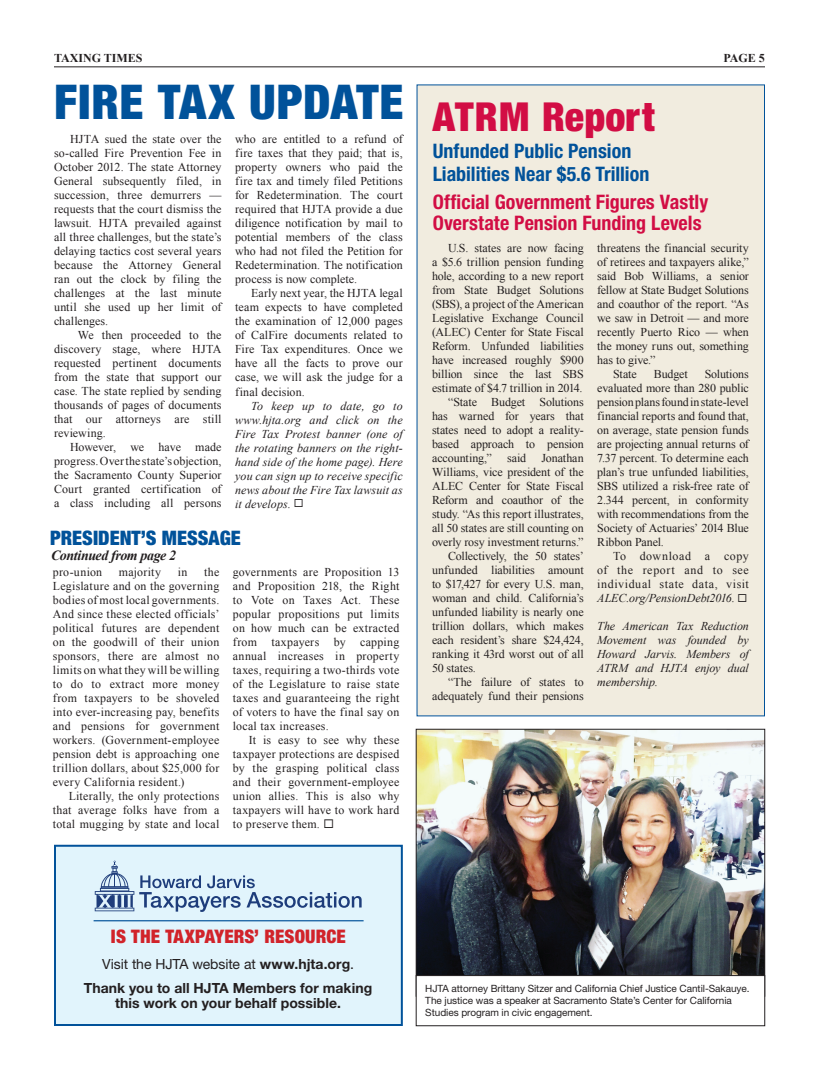
<style>
.page{position:relative;width:819px;height:1080px;background:#fff}
.page>*{position:absolute;margin:0;border:0;box-sizing:border-box;transform-origin:0 0}
.t1{font:900 condensed 48px "Helvetica Neue LT Std";letter-spacing:.01em;color:#01529a}
.t2{font:900 condensed 40px "Helvetica Neue LT Std";letter-spacing:.005em;color:#d20d44}
.t3{font:700 condensed 20px/21px "Helvetica Neue LT Std";color:#d20d44}
.t4{font:700 condensed 20px/23px "Helvetica Neue LT Std";color:#01529a}
.t5{font:900 condensed 20px "Helvetica Neue LT Std";color:#01529a}
.t6{font:900 condensed 18.7px "Helvetica Neue LT Std";letter-spacing:.005em;color:#d1232a}
.t7{font:700 14px/24px "Helvetica Neue LT Std";letter-spacing:.005em;color:#231f20;text-align:center}
.t8{font:italic 700 14px "Times New Roman";letter-spacing:-.03em;color:#231f20}
.t9{font:12px/14px "Times New Roman";color:#231f20;text-align:justify}
.t10{font:italic 12px/14px "Times New Roman";color:#231f20;text-align:justify}
.t11{font:12px "Times New Roman";letter-spacing:.02em;color:#231f20}
.t12{font:700 12px "Times New Roman";color:#231f20}
.t13{font:10px/12px "Helvetica Neue LT Std";letter-spacing:-.005em;color:#231f20}
.s1{font-style:normal}
.s2{font-style:italic}
.s3{font-weight:400}
</style>
<div class="page">
<hr style="left:54px;top:67px;width:711px;height:1px;background:#231f20">
<div style="left:417px;top:84px;width:348px;height:632px;background:#f1ecdf;border:1px solid #01529a"></div>
<img style="left:418px;top:731px;width:345px;height:244px">
<div style="left:416px;top:975px;width:349px;height:51px;background:#fff;border:1px solid #231f20"></div>
<div style="left:54px;top:845px;width:349px;height:181px;background:#e1f4fc;border:2px solid #01529a"></div>
<svg style="left:95px;top:861px;width:267px;height:51px"></svg>
<hr style="left:94px;top:920px;width:270px;height:1px;background:#01529a">
<p class="t12" style="left:54px;top:50px;width:90px">TAXING TIMES</p>
<p class="t12" style="left:724px;top:50px;width:43px">PAGE 5</p>
<h1 class="t1" style="left:54px;top:73px;width:351px">FIRE TAX UPDATE</h1>
<p class="t9" style="left:54px;top:132px;width:169px;text-indent:16px">HJTA sued the state over the so-called Fire Prevention Fee in October 2012. The state Attorney General subsequently filed, in succession, three demurrers — requests that the court dismiss the lawsuit. HJTA prevailed against all three challenges, but the state’s delaying tactics cost several years because the Attorney General ran out the clock by filing the challenges at the last minute until she used up her limit of challenges.</p>
<p class="t9" style="left:54px;top:328px;width:169px;text-indent:24px">We then proceeded to the discovery stage, where HJTA requested pertinent documents from the state that support our case. The state replied by sending thousands of pages of documents that our attorneys are still reviewing.</p>
<p class="t9" style="left:54px;top:440px;width:169px;text-indent:16px">However, we have made progress. Over the state’s objection, the Sacramento County Superior Court granted certification of a class including all persons</p>
<p class="t9" style="left:235px;top:132px;width:169px">who are entitled to a refund of fire taxes that they paid; that is, property owners who paid the fire tax and timely filed Petitions for Redetermination. The court required that HJTA provide a due diligence notification by mail to potential members of the class who had not filed the Petition for Redetermination. The notification process is now complete.</p>
<p class="t9" style="left:235px;top:286px;width:169px;text-indent:16px">Early next year, the HJTA legal team expects to have completed the examination of 12,000 pages of CalFire documents related to Fire Tax expenditures. Once we have all the facts to prove our case, we will ask the judge for a final decision.</p>
<p class="t10" style="left:235px;top:398px;width:169px;text-indent:16px">To keep up to date, go to www.hjta.org and click on the Fire Tax Protest banner (one of the rotating banners on the right&shy;hand side of the home page). Here you can sign up to receive specific news about the Fire Tax lawsuit as it develops<span class="s1">.</span> ◻</p>
<h3 class="t5" style="left:50px;top:525px;width:192px">PRESIDENT’S MESSAGE</h3>
<p class="t8" style="left:51px;top:546px;width:126px">Continued from page 2</p>
<p class="t11" style="left:53px;top:564px;width:51px">pro-union</p>
<p class="t11" style="left:119px;top:564px;width:44px">majority</p>
<p class="t9" style="left:178px;top:565px;width:11px">in</p>
<p class="t9" style="left:53px;top:565px;width:168px;text-indent:151px">the Legislature and on the governing bodies of most local governments.<br>And since these elected officials’ political futures are dependent on the goodwill of their union sponsors, there are almost no limits on what they will be willing to do to extract more money from taxpayers to be shoveled into ever-increasing pay, benefits and pensions for government workers. (Government-employee pension debt is approaching one trillion dollars, about $25,000 for every California resident.)</p>
<p class="t9" style="left:53px;top:789px;width:168px;text-indent:16px">Literally, the only protections that average folks have from a total mugging by state and local</p>
<p class="t9" style="left:233px;top:565px;width:168px">governments are Proposition 13 and Proposition 218, the Right to Vote on Taxes Act. These popular propositions put limits on how much can be extracted from taxpayers by capping annual increases in property taxes, requiring a two-thirds vote of the Legislature to raise state taxes and guaranteeing the right of voters to have the final say on local tax increases.</p>
<p class="t9" style="left:233px;top:733px;width:168px;text-indent:16px">It is easy to see why these taxpayer protections are despised by the grasping political class and their government-employee union allies. This is also why taxpayers will have to work hard to preserve them. ◻</p>
<h2 class="t2" style="left:433px;top:92px;width:223px">ATRM Report</h2>
<h3 class="t4" style="left:433px;top:139px;width:218px">Unfunded Public Pension<br>Liabilities Near $5.6 Trillion</h3>
<h3 class="t3" style="left:433px;top:191px;width:277px">Official Government Figures Vastly<br>Overstate Pension Funding Levels</h3>
<p class="t9" style="left:448px;top:241px;width:137px">U.S. states are now facing</p>
<p class="t9" style="left:432px;top:255px;width:153px">a $5.6 trillion pension funding</p>
<p class="t9" style="left:432px;top:269px;width:153px">hole, according to a new report</p>
<p class="t9" style="left:432px;top:283px;width:153px">from State Budget Solutions</p>
<p class="t9" style="left:432px;top:297px;width:153px">(SBS), a project of the American</p>
<p class="t9" style="left:432px;top:311px;width:153px">Legislative Exchange Council</p>
<p class="t9" style="left:432px;top:325px;width:153px">(ALEC) Center for State Fiscal</p>
<p class="t9" style="left:432px;top:339px;width:153px">Reform. Unfunded liabilities</p>
<p class="t9" style="left:432px;top:353px;width:153px">have increased roughly $900</p>
<p class="t9" style="left:432px;top:367px;width:153px">billion since the last SBS</p>
<p class="t9" style="left:432px;top:381px;width:152px">estimate of $4.7 trillion in 2014.</p>
<p class="t9" style="left:448px;top:395px;width:137px">“State Budget Solutions</p>
<p class="t9" style="left:432px;top:409px;width:153px">has warned for years that</p>
<p class="t9" style="left:432px;top:423px;width:153px">states need to adopt a reality-</p>
<p class="t9" style="left:432px;top:437px;width:153px">based approach to pension</p>
<p class="t9" style="left:432px;top:451px;width:61px">accounting,”</p>
<p class="t9" style="left:507px;top:451px;width:20px">said</p>
<p class="t9" style="left:542px;top:451px;width:44px">Jonathan</p>
<p class="t9" style="left:432px;top:465px;width:153px">Williams, vice president of the</p>
<p class="t9" style="left:432px;top:479px;width:153px">ALEC Center for State Fiscal</p>
<p class="t9" style="left:432px;top:493px;width:153px">Reform and coauthor of the</p>
<p class="t9" style="left:432px;top:507px;width:153px">study. “As this report illustrates,</p>
<p class="t9" style="left:432px;top:521px;width:153px">all 50 states are still counting on</p>
<p class="t9" style="left:432px;top:535px;width:153px">overly rosy investment returns.”</p>
<p class="t9" style="left:448px;top:549px;width:137px">Collectively, the 50 states’</p>
<p class="t9" style="left:432px;top:563px;width:153px">unfunded liabilities amount</p>
<p class="t9" style="left:432px;top:577px;width:153px">to $17,427 for every U.S. man,</p>
<p class="t9" style="left:432px;top:591px;width:153px">woman and child. California’s</p>
<p class="t9" style="left:432px;top:605px;width:153px">unfunded liability is nearly one</p>
<p class="t9" style="left:432px;top:619px;width:153px">trillion dollars, which makes</p>
<p class="t9" style="left:432px;top:633px;width:153px">each resident’s share $24,424,</p>
<p class="t9" style="left:432px;top:647px;width:153px">ranking it 43rd worst out of all</p>
<p class="t9" style="left:432px;top:661px;width:45px">50 states.</p>
<p class="t9" style="left:448px;top:675px;width:137px">“The failure of states to</p>
<p class="t9" style="left:432px;top:689px;width:153px">adequately fund their pensions</p>
<p class="t9" style="left:597px;top:241px;width:153px">threatens the financial security</p>
<p class="t9" style="left:597px;top:255px;width:153px">of retirees and taxpayers alike,”</p>
<p class="t9" style="left:597px;top:269px;width:153px">said Bob Williams, a senior</p>
<p class="t9" style="left:597px;top:283px;width:153px">fellow at State Budget Solutions</p>
<p class="t9" style="left:597px;top:297px;width:153px">and coauthor of the report. “As</p>
<p class="t9" style="left:597px;top:311px;width:153px">we saw in Detroit — and more</p>
<p class="t9" style="left:597px;top:325px;width:153px">recently Puerto Rico — when</p>
<p class="t9" style="left:597px;top:339px;width:153px">the money runs out, something</p>
<p class="t9" style="left:597px;top:353px;width:60px">has to give.”</p>
<p class="t9" style="left:613px;top:367px;width:25px">State</p>
<p class="t9" style="left:654px;top:367px;width:35px">Budget</p>
<p class="t9" style="left:597px;top:367px;width:153px;text-indent:108px">Solutions evaluated more than 280 public pension plans found in state-level financial reports and found that, on average, state pension funds are projecting annual returns of 7.37 percent. To determine each plan’s true unfunded liabilities, SBS utilized a risk-free rate of 2.344 percent, in conformity with recommendations from the Society of Actuaries’ 2014 Blue Ribbon Panel.</p>
<p class="t9" style="left:597px;top:549px;width:153px;text-indent:16px">To download a copy of the report and to see individual state data, visit <span class="s2">ALEC.org/PensionDebt2016</span>. ◻</p>
<p class="t10" style="left:597px;top:619px;width:153px">The American Tax Reduction Movement was founded by Howard Jarvis. Members of ATRM and HJTA enjoy dual membership<span class="s1">.</span></p>
<h3 class="t6" style="left:111px;top:925px;width:237px">IS THE TAXPAYERS’ RESOURCE</h3>
<p class="t7" style="left:84px;top:951px;width:290px"><span class="s3">Visit the HJTA website at</span> www.hjta.org<span class="s3">.<br></span>Thank you to all HJTA Members for making</p>
<p class="t7" style="left:115px;top:990px;width:228px">this work on your behalf possible.</p>
<p class="t13" style="left:425px;top:982px;width:326px">HJTA attorney Brittany Sitzer and California Chief Justice Cantil-Sakauye.<br>The justice was a speaker at Sacramento State’s Center for California<br>Studies program in civic engagement.</p>
</div>
